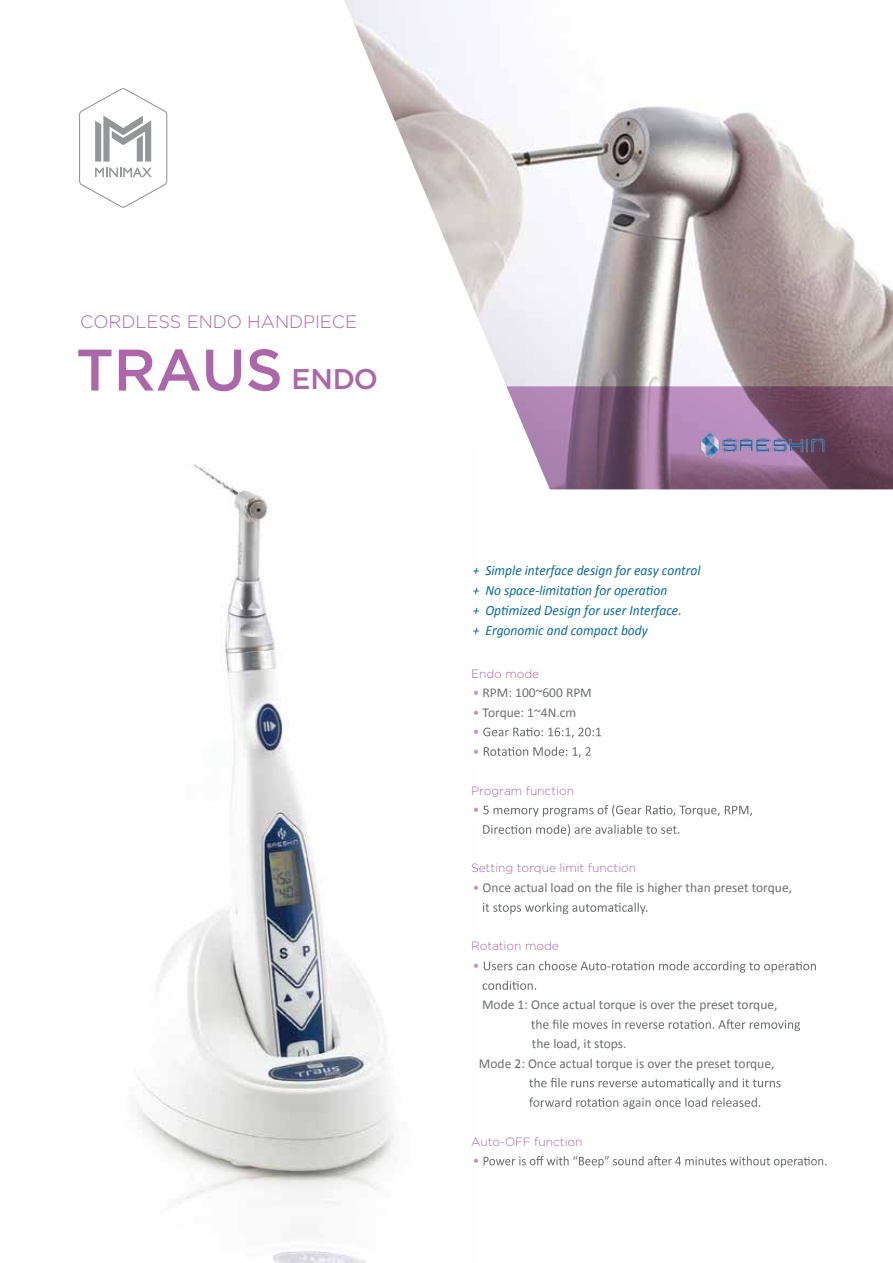
<style>
.page{position:relative;width:893px;height:1263px;background:#fff}
.page>*{position:absolute;margin:0;border:0;box-sizing:border-box;transform-origin:0 0}
.t1{font:500 58.5px "Gotham";letter-spacing:-.005em;color:#ad66aa}
.t2{font:500 28.5px "Gotham";color:#ad66aa}
.t3{font:300 18px "Gotham";letter-spacing:-.005em;color:#ad66aa}
.t4{font:italic 14.25px/20px "Calibri";color:#066ba2;scale:.95 1}
.t5{font:13.5px/19.5px "Calibri";color:#6d6e71}
.t6{font:13.5px "Calibri";color:#c597c5}
.t7{font:300 12px "Gotham";letter-spacing:-.005em;color:#ad66aa}
.s1{color:#c597c5}
</style>
<div class="page">
<img style="left:137px;top:464px;width:257px;height:799px">
<svg style="left:483px;top:727px;width:118px;height:11px"></svg>
<svg style="left:484px;top:746px;width:107px;height:12px"></svg>
<svg style="left:483px;top:805px;width:269px;height:12px"></svg>
<svg style="left:483px;top:824px;width:196px;height:12px"></svg>
<svg style="left:483px;top:902px;width:164px;height:12px"></svg>
<svg style="left:484px;top:961px;width:332px;height:12px"></svg>
<svg style="left:483px;top:980px;width:53px;height:10px"></svg>
<svg style="left:531px;top:1019px;width:269px;height:12px"></svg>
<svg style="left:529px;top:1078px;width:252px;height:11px"></svg>
<svg style="left:529px;top:1097px;width:231px;height:12px"></svg>
<svg style="left:484px;top:1156px;width:342px;height:12px"></svg>
<svg style="left:79px;top:88px;width:88px;height:120px"></svg>
<img style="left:344px;top:0;width:549px;height:489px">
<svg style="left:506px;top:386px;width:387px;height:103px;background:#906d8a"></svg>
<img style="left:695px;top:424px;width:142px;height:43px">
<h3 class="t3" style="left:80px;top:310px;width:278px">CORDLESS ENDO HANDPIECE</h3>
<h1 class="t1" style="left:76px;top:332px;width:208px">TRAUS</h1>
<h2 class="t2" style="left:291px;top:360px;width:88px">ENDO</h2>
<p class="t4" style="left:473px;top:559px;width:241px">+ Simple interface design for easy control + No space-limitation for operation<br>+ Optimized Design for user Interface.<br>+ Ergonomic and compact body</p>
<p class="t7" style="left:471px;top:666px;width:70px">Endo mode</p>
<p class="t5" style="left:473px;top:683px;width:120px"><span class="s1">•</span> RPM: 100~600 RPM</p>
<p class="t5" style="left:473px;top:702px;width:105px"><span class="s1">•</span> Torque: 1~4N.cm <span class="s1">•<br>•</span></p>
<p class="t7" style="left:471px;top:783px;width:104px">Program function</p>
<p class="t6" style="left:473px;top:801px;width:8px">•</p>
<p class="t7" style="left:471px;top:860px;width:167px">Setting torque limit function</p>
<p class="t5" style="left:473px;top:878px;width:321px"><span class="s1">•</span> Once actual load on the file is higher than preset torque,</p>
<p class="t7" style="left:471px;top:938px;width:89px">Rotation mode</p>
<p class="t6" style="left:473px;top:957px;width:8px">•</p>
<p class="t5" style="left:482px;top:995px;width:297px">Mode 1: Once actual torque is over the preset torque,</p>
<p class="t5" style="left:479px;top:1034px;width:297px;text-indent:53px">the load, it stops.<br>Mode 2: Once actual torque is over the preset torque,</p>
<p class="t7" style="left:471px;top:1134px;width:113px">Auto-OFF function</p>
<p class="t6" style="left:473px;top:1152px;width:8px">•</p>
</div>
